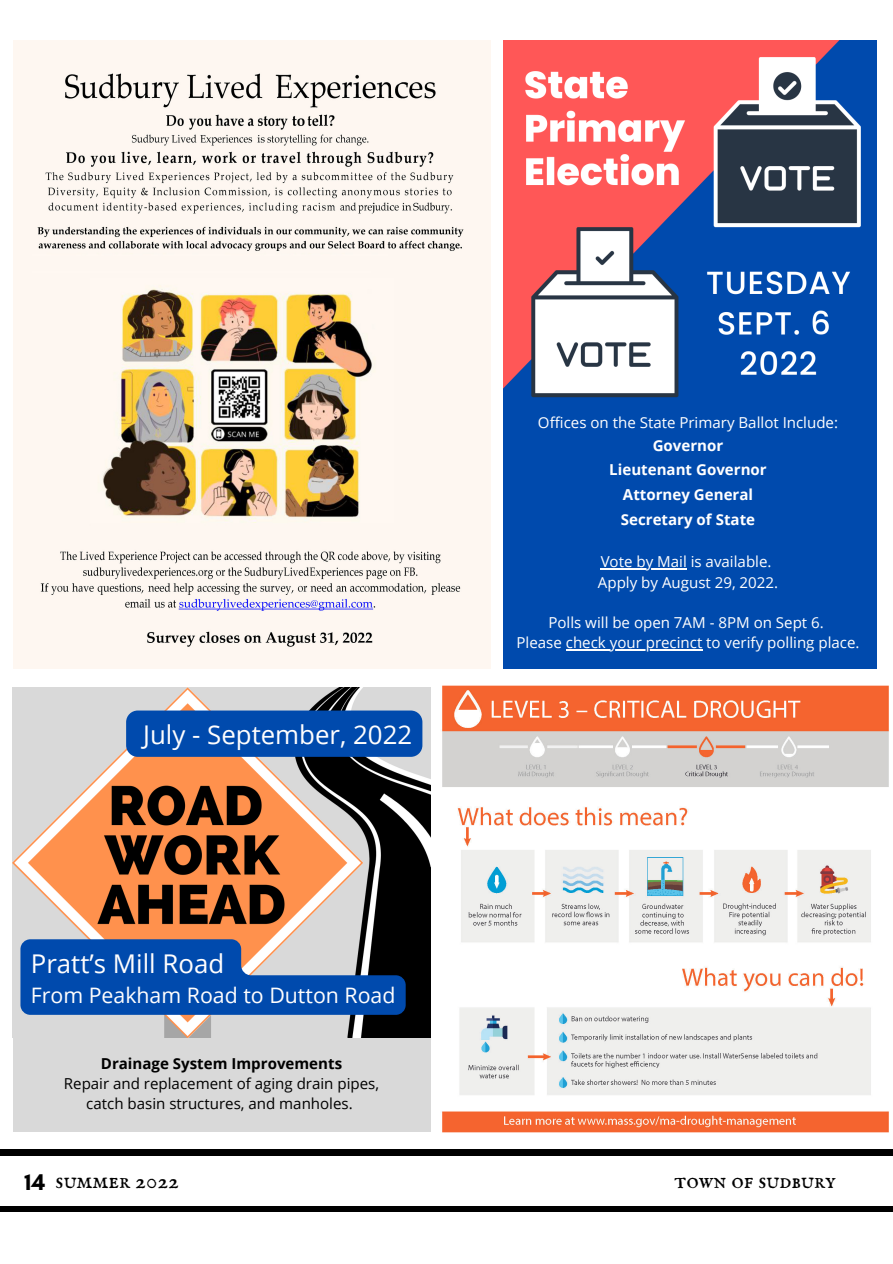
<style>
.page{position:relative;width:893px;height:1264px;background:#fff}
.page>*{position:absolute;margin:0;border:0;box-sizing:border-box;transform-origin:0 0}
.t1{font:25.8px "Open Sans";color:#fffefe}
.t2{font:23.1px "IM FELL English SC";color:#000}
.t3{font:21.3px "Open Sans";color:#fffefe}
.t4{font:15px/20.2px "Open Sans";color:#fff}
.t5{font:15px/20.2px "Open Sans";color:#000;text-align:center}
.t6{font:700 15px/24.8px "Open Sans";color:#fff;text-align:center}
.t7{font:700 15px "Open Sans";color:#000}
.s1{font-family:"Glacial Indifference";font-weight:700}
</style>
<div class="page">
<div style="left:0;top:1149px;width:892px;height:6px;background:#000"></div>
<div style="left:0;top:1205px;width:892px;height:6px;background:#000"></div>
<img style="left:442px;top:685px;width:447px;height:448px">
<img style="left:13px;top:41px;width:477px;height:627px">
<div style="left:503px;top:391px;width:373px;height:278px;background:#004aad"></div>
<img style="left:503px;top:41px;width:373px;height:357px">
<div style="left:13px;top:977px;width:417px;height:154px;background:#d9d9d9"></div>
<img style="left:13px;top:687px;width:417px;height:350px">
<hr style="left:600px;top:568px;width:86px;height:1px;background:#fff">
<hr style="left:565px;top:649px;width:137px;height:1px;background:#fff">
<div style="left:126px;top:710px;width:296px;height:46px;background:#004aad;border-radius:12px"></div>
<svg style="left:20px;top:939px;width:385px;height:75px;background:#265daa"></svg>
<h1 class="t1" style="left:143px;top:716px;width:270px">July - September, 2022</h1>
<h1 class="t1" style="left:31px;top:945px;width:195px">Pratt’s Mill Road</h1>
<h3 class="t3" style="left:31px;top:980px;width:366px">From Peakham Road to Dutton Road</h3>
<p class="t7" style="left:101px;top:1052px;width:243px">Drainage System Improvements</p>
<p class="t5" style="left:64px;top:1072px;width:317px">Repair and replacement of aging drain pipes, catch basin structures, and manholes.</p>
<p class="t4" style="left:538px;top:412px;width:301px">Offices on the State Primary Ballot Include:</p>
<p class="t6" style="left:609px;top:432px;width:159px">Governor<br>Lieutenant Governor<br>Attorney General<br>Secretary of State</p>
<p class="t4" style="left:598px;top:551px;width:182px">Vote by Mail is available.<br>Apply by August 29, 2022.</p>
<p class="t4" style="left:516px;top:612px;width:344px;text-align:center">Polls will be open 7AM - 8PM on Sept 6.<br>Please check your precinct to verify polling place.</p>
<h2 class="t2" style="left:25px;top:1167px;width:156px"><span class="s1">14</span> summer 2022</h2>
<h2 class="t2" style="left:674px;top:1167px;width:163px">town of sudbury</h2>
</div>
